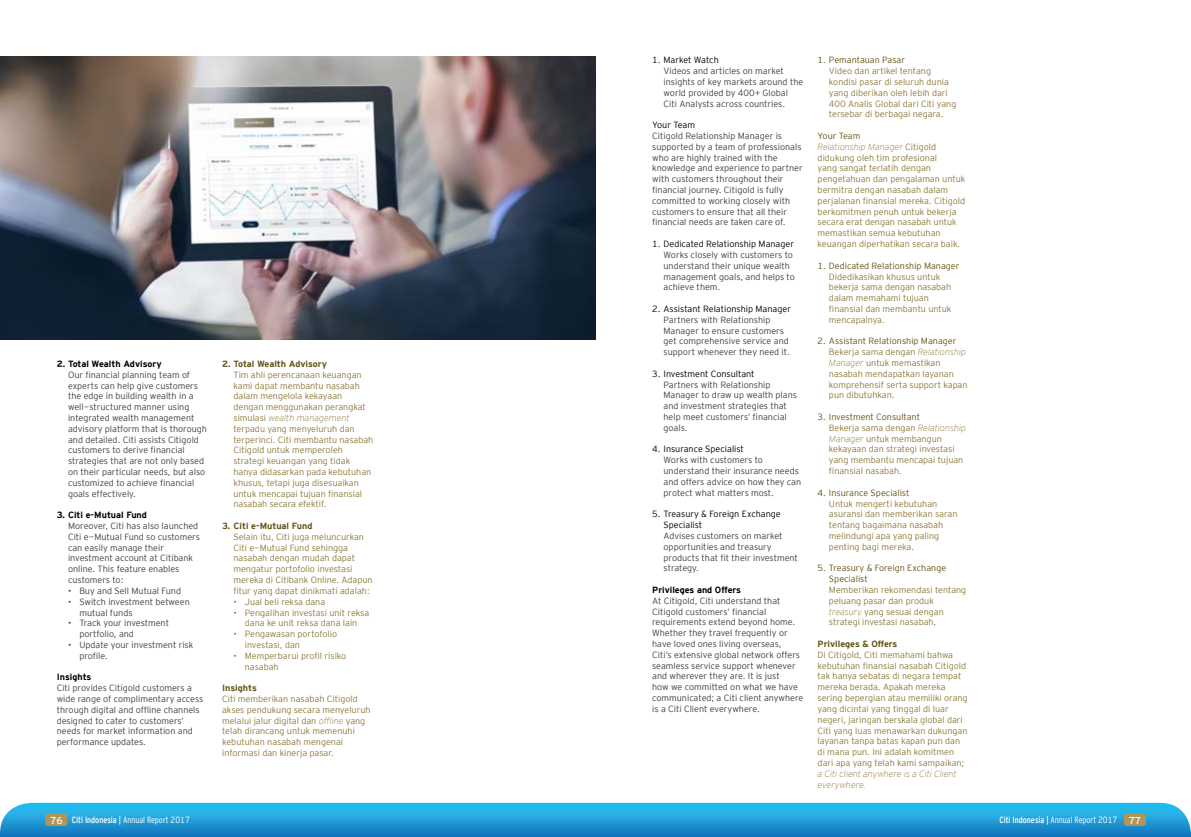
<style>
.page{position:relative;width:1191px;height:837px;background:#fff}
.page>*{position:absolute;margin:0;border:0;box-sizing:border-box;transform-origin:0 0}
.t1{font:9px/10.8px "Interstate Mono Lgt";color:#8e7a3b}
.t2{font:9px/10.8px "Interstate Mono Lgt";color:#414042}
.t3{font:9px/10.8px "Interstate Mono Lgt";color:#000}
.t4{font:9px/10.8px "Interstate Mono Lgt";color:#645315}
.t5{font:italic 200 9px/10.8px "Interstate";color:#8e7a3b}
.t6{font:700 9px "Interstate Plus";color:#000}
.t7{font:700 9px "Interstate Plus";color:#645315}
.t8{font:9px "Interstate Cond Mono Lgt";color:#fff}
.s1{font-family:"Interstate Mono Lgt";font-weight:400;font-style:normal}
.s2{font-family:"Interstate";font-weight:200;font-style:italic}
.s3{color:#645315}
.s4{font-family:"Interstate Mono";font-size:10px}
.s5{font-family:"Interstate Cond Mono"}
</style>
<div class="page">
<img style="left:0;top:57px;width:595px;height:282px">
<svg style="left:0;top:802px;width:1191px;height:34px;background:#26a1da"></svg>
<div style="left:45px;top:813px;width:22px;height:12px;background:#b0965a;border-radius:3px"></div>
<div style="left:1124px;top:813px;width:22px;height:12px;background:#b0965a;border-radius:3px"></div>
<p class="t6" style="left:57px;top:358px;width:106px">2. Total Wealth Advisory</p>
<p class="t2" style="left:68px;top:369px;width:140px">Our financial planning team of experts can help give customers the edge in building wealth in a well-structured manner using integrated wealth management advisory platform that is thorough and detailed. Citi assists Citigold customers to derive financial strategies that are not only based on their particular needs, but also customized to achieve financial goals effectively.</p>
<p class="t6" style="left:57px;top:510px;width:92px">3. Citi e-Mutual Fund</p>
<p class="t2" style="left:68px;top:520px;width:133px">Moreover, Citi has also launched<br>Citi e-Mutual Fund so customers can easily manage their investment account at Citibank online. This feature enables customers to:</p>
<p class="t2" style="left:68px;top:585px;width:115px">• Buy and Sell Mutual Fund</p>
<p class="t2" style="left:79px;top:596px;width:112px;text-indent:-11px">• Switch investment between mutual funds</p>
<p class="t2" style="left:79px;top:617px;width:91px;text-indent:-11px">• Track your investment portfolio, and</p>
<p class="t2" style="left:79px;top:639px;width:115px;text-indent:-11px">• Update your investment risk profile.</p>
<p class="t6" style="left:57px;top:672px;width:36px">Insights</p>
<p class="t2" style="left:57px;top:682px;width:148px">Citi provides Citigold customers a wide range of complimentary access through digital and offline channels designed to cater to customers’ needs for market information and performance updates.</p>
<p class="t7" style="left:222px;top:358px;width:106px">2. Total Wealth Advisory</p>
<p class="t1" style="left:233px;top:369px;width:134px">Tim ahli perencanaan keuangan kami dapat membantu nasabah dalam mengelola kekayaan dengan menggunakan perangkat</p>
<p class="t5" style="left:233px;top:412px;width:118px"><span class="s1">simulasi</span> wealth management</p>
<p class="t1" style="left:233px;top:423px;width:141px">terpadu yang menyeluruh dan terperinci. Citi membantu nasabah<br>Citigold untuk memperoleh strategi keuangan yang tidak hanya didasarkan pada kebutuhan khusus, tetapi juga disesuaikan untuk mencapai tujuan finansial nasabah secara efektif.</p>
<p class="t7" style="left:222px;top:520px;width:92px">3. Citi e-Mutual Fund</p>
<p class="t1" style="left:233px;top:531px;width:141px">Selain itu, Citi juga meluncurkan<br>Citi e-Mutual Fund sehingga nasabah dengan mudah dapat mengatur portofolio investasi mereka di Citibank Online. Adapun fitur yang dapat dinikmati adalah:</p>
<p class="t1" style="left:233px;top:596px;width:93px">• Jual beli reksa dana</p>
<p class="t1" style="left:233px;top:606px;width:137px;text-align:center">• Pengalihan investasi unit reksa dana ke unit reksa dana lain</p>
<p class="t1" style="left:245px;top:628px;width:94px;text-indent:-11px">• Pengawasan portofolio investasi, dan</p>
<p class="t1" style="left:245px;top:650px;width:103px;text-indent:-11px">• Memperbarui profil risiko nasabah</p>
<p class="t7" style="left:222px;top:682px;width:36px">Insights</p>
<p class="t1" style="left:222px;top:693px;width:150px">Citi memberikan nasabah Citigold akses pendukung secara menyeluruh melalui jalur digital dan <span class="s2">offline</span> yang telah dirancang untuk memenuhi kebutuhan nasabah mengenai informasi dan kinerja pasar.</p>
<p class="t3" style="left:652px;top:55px;width:68px">1. Market Watch</p>
<p class="t2" style="left:663px;top:65px;width:141px">Videos and articles on market insights of key markets around the world provided by 400+ Global<br>Citi Analysts across countries.</p>
<p class="t3" style="left:652px;top:119px;width:44px">Your Team</p>
<p class="t2" style="left:652px;top:130px;width:152px">Citigold Relationship Manager is supported by a team of professionals who are highly trained with the knowledge and experience to partner with customers throughout their financial journey. Citigold is fully committed to working closely with customers to ensure that all their financial needs are taken care of.</p>
<p class="t3" style="left:652px;top:238px;width:143px">1. Dedicated Relationship Manager</p>
<p class="t2" style="left:663px;top:249px;width:133px">Works closely with customers to understand their unique wealth management goals, and helps to achieve them.</p>
<p class="t3" style="left:652px;top:303px;width:140px">2. Assistant Relationship Manager</p>
<p class="t2" style="left:663px;top:314px;width:128px">Partners with Relationship<br>Manager to ensure customers get comprehensive service and support whenever they need it.</p>
<p class="t3" style="left:652px;top:368px;width:104px">3. Investment Consultant</p>
<p class="t2" style="left:663px;top:379px;width:135px">Partners with Relationship<br>Manager to draw up wealth plans and investment strategies that help meet customers’ financial goals.</p>
<p class="t3" style="left:652px;top:443px;width:93px">4. Insurance Specialist</p>
<p class="t2" style="left:663px;top:454px;width:139px">Works with customers to understand their insurance needs and offers advice on how they can protect what matters most.</p>
<p class="t3" style="left:663px;top:508px;width:119px;text-indent:-11px">5. Treasury &amp; Foreign Exchange<br>Specialist</p>
<p class="t2" style="left:663px;top:530px;width:136px">Advises customers on market opportunities and treasury products that fit their investment strategy.</p>
<p class="t6" style="left:652px;top:584px;width:90px">Privileges and Offers</p>
<p class="t2" style="left:652px;top:595px;width:153px">At Citigold, Citi understand that Citigold customers’ financial requirements extend beyond home.<br>Whether they travel frequently or have loved ones living overseas, Citi’s extensive global network offers seamless service support whenever and wherever they are. It is just<br>how we committed on what we have communicated; a Citi client anywhere is a Citi Client everywhere.</p>
<p class="t4" style="left:817px;top:55px;width:89px">1. Pemantauan Pasar</p>
<p class="t1" style="left:829px;top:65px;width:129px">Video dan artikel tentang kondisi pasar di seluruh dunia yang diberikan oleh lebih dari<br>400 Analis Global dari Citi yang tersebar di berbagai negara.</p>
<p class="t4" style="left:817px;top:130px;width:44px">Your Team</p>
<p class="t5" style="left:817px;top:141px;width:120px">Relationship Manager <span class="s1">Citigold</span></p>
<p class="t1" style="left:817px;top:152px;width:149px">didukung oleh tim profesional<br>yang sangat terlatih dengan pengetahuan dan pengalaman untuk bermitra dengan nasabah dalam perjalanan finansial mereka. Citigold berkomitmen penuh untuk bekerja secara erat dengan nasabah untuk memastikan semua kebutuhan keuangan diperhatikan secara baik.</p>
<p class="t4" style="left:817px;top:260px;width:143px">1. Dedicated Relationship Manager</p>
<p class="t1" style="left:829px;top:271px;width:124px">Didedikasikan khusus untuk bekerja sama dengan nasabah dalam memahami tujuan finansial dan membantu untuk mencapainya.</p>
<p class="t1" style="left:829px;top:335px;width:140px;text-indent:-11px"><span class="s3">2. Assistant Relationship Manager<br></span>Bekerja sama dengan <span class="s2">Relationship<br>Manager</span> untuk memastikan nasabah mendapatkan layanan komprehensif serta support kapan pun dibutuhkan.</p>
<p class="t1" style="left:829px;top:411px;width:139px;text-indent:-11px"><span class="s3">3. Investment Consultant<br></span>Bekerja sama dengan <span class="s2">Relationship<br>Manager</span> untuk membangun kekayaan dan strategi investasi yang membantu mencapai tujuan finansial nasabah.</p>
<p class="t4" style="left:817px;top:487px;width:93px">4. Insurance Specialist</p>
<p class="t1" style="left:829px;top:497px;width:130px">Untuk mengerti kebutuhan asuransi dan memberikan saran tentang bagaimana nasabah melindungi apa yang paling penting bagi mereka.</p>
<p class="t4" style="left:829px;top:562px;width:119px;text-indent:-11px">5. Treasury &amp; Foreign Exchange<br>Specialist</p>
<p class="t1" style="left:829px;top:584px;width:139px">Memberikan rekomendasi tentang peluang pasar dan produk <span class="s2">treasury</span> yang sesuai dengan strategi investasi nasabah,</p>
<p class="t7" style="left:817px;top:638px;width:81px">Privileges &amp; Offers</p>
<p class="t1" style="left:817px;top:649px;width:151px">Di Citigold, Citi memahami bahwa kebutuhan finansial nasabah Citigold tak hanya sebatas di negara tempat mereka berada. Apakah mereka sering bepergian atau memiliki orang yang dicintai yang tinggal di luar negeri, jaringan berskala global dari Citi yang luas menawarkan dukungan layanan tanpa batas kapan pun dan di mana pun. Ini adalah komitmen dari apa yang telah kami sampaikan;</p>
<p class="t5" style="left:817px;top:767px;width:141px">a Citi client anywhere is a Citi Client everywhere.</p>
<p class="t8" style="left:50px;top:814px;width:141px"><span class="s4">76</span> <span class="s5">Citi Indonesia |</span> Annual Report 2017</p>
<p class="t8" style="left:999px;top:814px;width:143px"><span class="s5">Citi Indonesia |</span> Annual Report 2017 <span class="s4">77</span></p>
</div>
